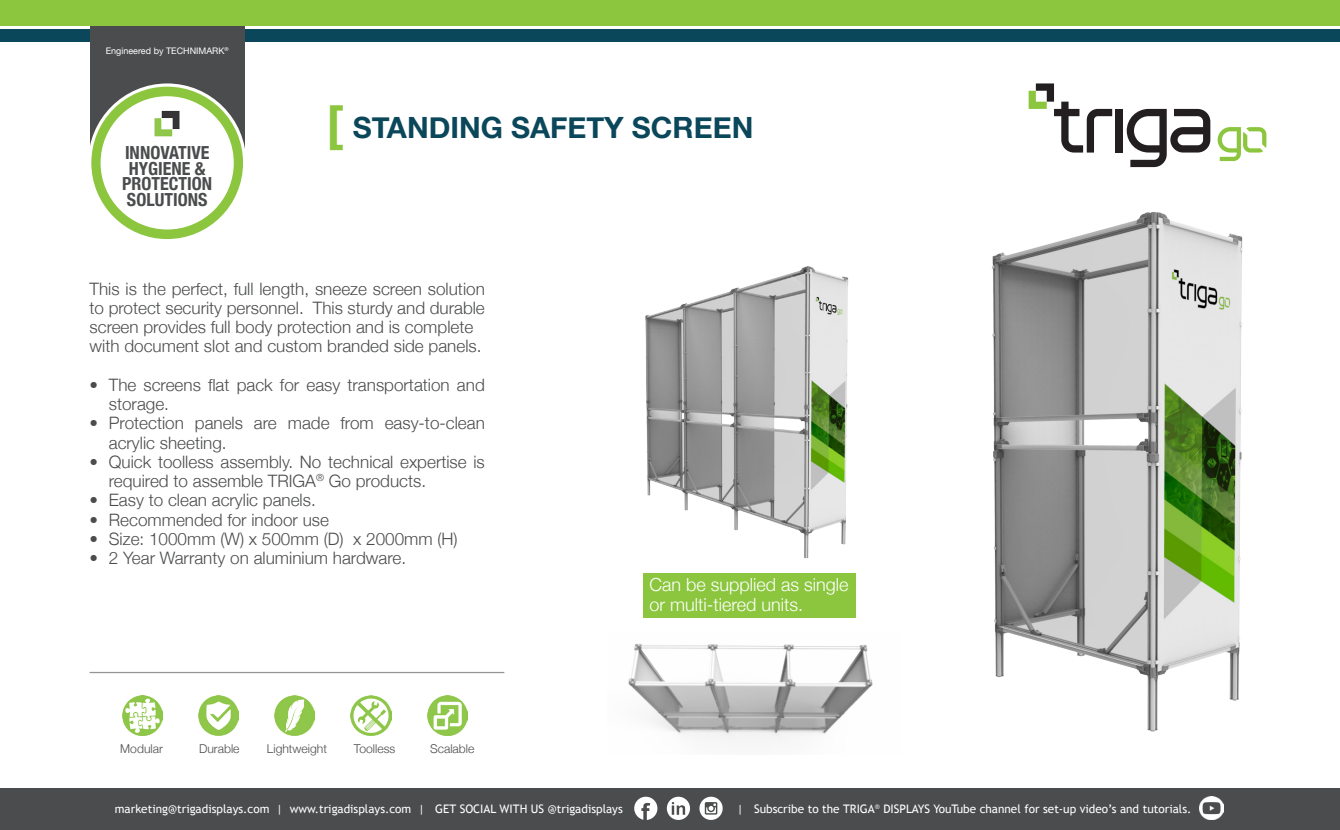
<style>
.page{position:relative;width:1340px;height:830px;background:#fff}
.page>*{position:absolute;margin:0;border:0;box-sizing:border-box;transform-origin:0 0}
.t1{font:700 48.6px "Helvetica Neue";color:#8bc63e}
.t2{font:700 29.25px "Helvetica Neue";color:#0b475a}
.t3{font:300 18px/20.2px "Helvetica Neue";color:#fff}
.t4{font:700 condensed 18px "Helvetica Neue";color:#4b4c4d}
.t5{font:300 17.1px/19.3px "Helvetica Neue";color:#4b4c4d}
.t6{font:300 12.15px "Helvetica Neue";color:#4b4c4d}
.t7{font:11.7px "Trebuchet MS";color:#fff}
.t8{font:9px "Helvetica Neue";color:#fff}
</style>
<div class="page">
<img style="left:992px;top:212px;width:251px;height:520px">
<div style="left:0;top:29px;width:1339px;height:13px;background:#0b475a"></div>
<div style="left:90px;top:0;width:155px;height:166px;background:#4b4c4d"></div>
<svg style="left:90px;top:85px;width:155px;height:155px;background:#9acd58"></svg>
<div style="left:88px;top:83px;width:158px;height:159px;border:3px solid #fff;border-radius:50%"></div>
<div style="left:101px;top:96px;width:133px;height:133px;background:#fff;border-radius:50%"></div>
<div style="left:1115px;top:109px;width:8px;height:43px;background:#231f20"></div>
<svg style="left:1126px;top:109px;width:84px;height:58px"></svg>
<svg style="left:1028px;top:83px;width:84px;height:69px"></svg>
<svg style="left:1217px;top:127px;width:49px;height:34px"></svg>
<div style="left:0;top:0;width:1339px;height:25px;background:#8bc63e"></div>
<img style="left:154px;top:110px;width:26px;height:27px">
<img style="left:645px;top:266px;width:203px;height:293px">
<hr style="left:90px;top:671px;width:414px;height:1px;background:#939598">
<img style="left:122px;top:695px;width:40px;height:40px">
<img style="left:351px;top:695px;width:40px;height:40px">
<img style="left:275px;top:695px;width:40px;height:40px">
<img style="left:198px;top:695px;width:41px;height:40px">
<img style="left:427px;top:695px;width:40px;height:40px">
<div style="left:643px;top:573px;width:212px;height:44px;background:#8bc63e"></div>
<img style="left:628px;top:643px;width:245px;height:97px">
<div style="left:0;top:787px;width:1339px;height:42px;background:#4b4c4d"></div>
<svg style="left:634px;top:796px;width:23px;height:23px"></svg>
<svg style="left:699px;top:796px;width:23px;height:23px"></svg>
<svg style="left:667px;top:796px;width:23px;height:23px"></svg>
<img style="left:1199px;top:796px;width:24px;height:23px">
<p class="t8" style="left:106px;top:44px;width:124px">Engineered by TECHNIMARK<sup>®</sup></p>
<p class="t4" style="left:125px;top:137px;width:86px">INNOVATIVE</p>
<p class="t4" style="left:129px;top:153px;width:78px">HYGIENE &amp;</p>
<p class="t4" style="left:122px;top:169px;width:91px">PROTECTION</p>
<p class="t4" style="left:127px;top:185px;width:82px">SOLUTIONS</p>
<p class="t1" style="left:327px;top:85px;width:18px">[</p>
<p class="t2" style="left:353px;top:105px;width:402px">STANDING SAFETY SCREEN</p>
<p class="t5" style="left:90px;top:277px;width:397px;text-align:justify">This is the perfect, full length, sneeze screen solution to protect security personnel. This sturdy and durable screen provides full body protection and is complete</p>
<p class="t5" style="left:90px;top:335px;width:393px">with document slot and custom branded side panels.</p>
<p class="t5" style="left:109px;top:373px;width:377px;text-indent:-19px">• The screens flat pack for easy transportation and storage.</p>
<p class="t5" style="left:109px;top:412px;width:377px;text-indent:-19px">• Protection panels are made from easy-to-clean acrylic sheeting.</p>
<p class="t5" style="left:109px;top:450px;width:377px;text-indent:-19px">• Quick toolless assembly. No technical expertise is required to assemble TRIGA<sup>®</sup> Go products.</p>
<p class="t5" style="left:90px;top:489px;width:228px">• Easy to clean acrylic panels.</p>
<p class="t5" style="left:90px;top:508px;width:241px">• Recommended for indoor use</p>
<p class="t5" style="left:90px;top:527px;width:369px">• Size: 1000mm (W) x 500mm (D) x 2000mm (H)</p>
<p class="t5" style="left:90px;top:547px;width:318px">• 2 Year Warranty on aluminium hardware.</p>
<p class="t6" style="left:120px;top:738px;width:44px">Modular</p>
<p class="t6" style="left:199px;top:738px;width:42px">Durable</p>
<p class="t6" style="left:267px;top:738px;width:62px">Lightweight</p>
<p class="t6" style="left:354px;top:738px;width:43px">Toolless</p>
<p class="t6" style="left:430px;top:738px;width:46px">Scalable</p>
<p class="t3" style="left:649px;top:572px;width:201px">Can be supplied as single or multi-tiered units.</p>
<p class="t7" style="left:115px;top:801px;width:509px">marketing@trigadisplays.com | www.trigadisplays.com | GET SOCIAL WITH US @trigadisplays</p>
<p class="t7" style="left:737px;top:801px;width:455px">| Subscribe to the TRIGA<sup>®</sup> DISPLAYS YouTube channel for set-up video’s and tutorials.</p>
</div>
